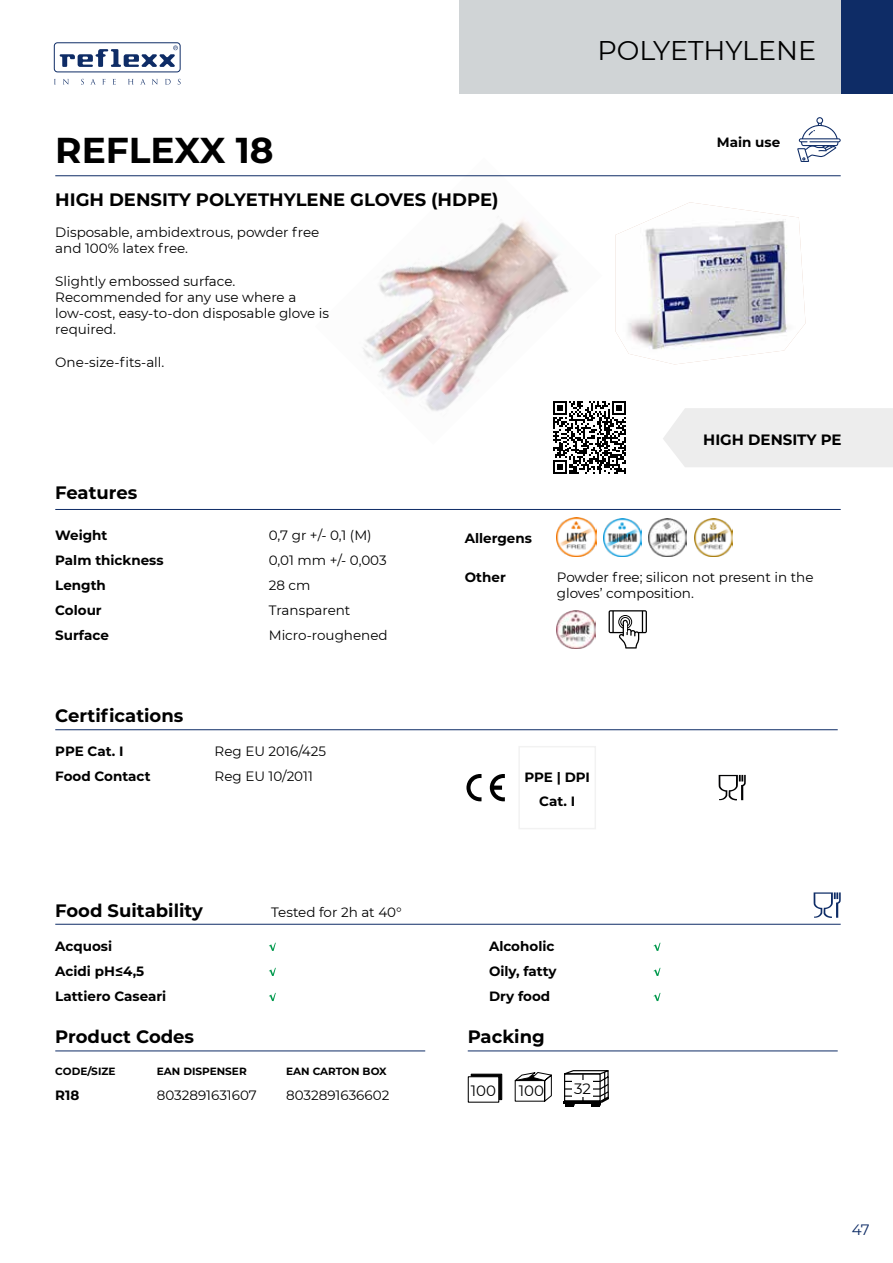
<style>
.page{position:relative;width:893px;height:1263px;background:#fff}
.page>*{position:absolute;margin:0;border:0;box-sizing:border-box;transform-origin:0 0}
.t1{font:700 36px "Montserrat";color:#000}
.t2{font:27px "Montserrat";color:#000}
.t3{font:700 18px "Montserrat";color:#000}
.t4{font:700 15px "Montserrat";color:#000}
.t5{font:15px "Montserrat";color:#000}
.t6{font:15px "Montserrat";color:#0e2c66}
.t7{font:13.5px/16.2px "Montserrat";color:#000}
.t8{font:700 13.5px/24px "Montserrat";color:#000;text-align:center}
.t9{font:700 10.5px "Montserrat";color:#000}
</style>
<div class="page">
<div style="left:663px;top:408px;width:230px;height:59px;background:#ededed"></div>
<div style="left:459px;top:0;width:434px;height:94px;background:#d0d4d6"></div>
<div style="left:842px;top:0;width:51px;height:94px;background:#0e2c66"></div>
<div style="left:54px;top:43px;width:126px;height:29px;border:1px solid #0e2c66;border-radius:3px"></div>
<svg style="left:60px;top:46px;width:118px;height:21px"></svg>
<svg style="left:63px;top:79px;width:6px;height:6px"></svg>
<svg style="left:81px;top:79px;width:3px;height:6px"></svg>
<svg style="left:91px;top:79px;width:4px;height:5px"></svg>
<svg style="left:102px;top:79px;width:3px;height:5px"></svg>
<svg style="left:113px;top:79px;width:3px;height:6px"></svg>
<svg style="left:128px;top:79px;width:6px;height:5px"></svg>
<svg style="left:141px;top:79px;width:4px;height:5px"></svg>
<svg style="left:152px;top:79px;width:6px;height:6px"></svg>
<svg style="left:165px;top:79px;width:6px;height:6px"></svg>
<img style="left:315px;top:176px;width:287px;height:235px">
<hr style="left:55px;top:175px;width:786px;height:1px;background:#0e2c66">
<hr style="left:55px;top:1050px;width:370px;height:1px;background:#0e2c66">
<hr style="left:55px;top:924px;width:786px;height:1px;background:#0e2c66">
<svg style="left:269px;top:943px;width:7px;height:8px"></svg>
<svg style="left:269px;top:968px;width:7px;height:8px"></svg>
<svg style="left:269px;top:993px;width:7px;height:8px"></svg>
<svg style="left:653px;top:942px;width:7px;height:60px"></svg>
<svg style="left:814px;top:892px;width:27px;height:26px"></svg>
<hr style="left:468px;top:1050px;width:370px;height:1px;background:#0e2c66">
<svg style="left:563px;top:1070px;width:46px;height:36px"></svg>
<div style="left:572px;top:1080px;width:21px;height:17px;background:#fff"></div>
<svg style="left:514px;top:1072px;width:38px;height:30px"></svg>
<div style="left:468px;top:1076px;width:31px;height:27px;border:1px solid #000"></div>
<svg style="left:470px;top:1073px;width:33px;height:27px"></svg>
<svg style="left:797px;top:117px;width:44px;height:45px"></svg>
<img style="left:615px;top:202px;width:190px;height:162px">
<hr style="left:55px;top:509px;width:786px;height:1px;background:#0e2c66">
<hr style="left:55px;top:729px;width:783px;height:1px;background:#0e2c66">
<svg style="left:466px;top:774px;width:15px;height:27px"></svg>
<svg style="left:490px;top:774px;width:15px;height:27px"></svg>
<svg style="left:719px;top:775px;width:27px;height:25px"></svg>
<div style="left:518px;top:746px;width:78px;height:83px;border:2px solid #e6e6e5"></div>
<img style="left:557px;top:610px;width:38px;height:38px">
<img style="left:557px;top:517px;width:39px;height:40px">
<img style="left:603px;top:518px;width:38px;height:38px">
<img style="left:649px;top:518px;width:38px;height:38px">
<img style="left:694px;top:518px;width:38px;height:38px">
<svg style="left:553px;top:401px;width:73px;height:73px"></svg>
<svg style="left:609px;top:610px;width:38px;height:38px"></svg>
<h2 class="t2" style="left:597px;top:37px;width:220px">POLYETHYLENE</h2>
<h1 class="t1" style="left:55px;top:133px;width:220px">REFLEXX 18</h1>
<p class="t8" style="left:717px;top:130px;width:65px">Main use</p>
<h3 class="t3" style="left:55px;top:191px;width:445px">HIGH DENSITY POLYETHYLENE GLOVES (HDPE)</h3>
<p class="t7" style="left:55px;top:225px;width:266px">Disposable, ambidextrous, powder free and 100% latex free.</p>
<p class="t7" style="left:55px;top:273px;width:275px">Slightly embossed surface.<br>Recommended for any use where a low-cost, easy-to-don disposable glove is required.</p>
<p class="t7" style="left:55px;top:353px;width:111px">One-size-fits-all.</p>
<h3 class="t3" style="left:55px;top:484px;width:84px">Features</h3>
<p class="t8" style="left:55px;top:523px;width:54px">Weight</p>
<p class="t7" style="left:269px;top:527px;width:104px">0,7 gr +/- 0,1 (M)</p>
<p class="t8" style="left:55px;top:549px;width:110px">Palm thickness</p>
<p class="t7" style="left:269px;top:552px;width:119px">0,01 mm +/- 0,003</p>
<p class="t8" style="left:55px;top:574px;width:52px">Length</p>
<p class="t7" style="left:269px;top:577px;width:43px">28 cm</p>
<p class="t8" style="left:55px;top:599px;width:48px">Colour</p>
<p class="t7" style="left:269px;top:603px;width:83px">Transparent</p>
<p class="t8" style="left:55px;top:624px;width:55px">Surface</p>
<p class="t7" style="left:269px;top:628px;width:120px">Micro-roughened</p>
<p class="t4" style="left:703px;top:432px;width:140px">HIGH DENSITY PE</p>
<p class="t8" style="left:465px;top:527px;width:69px">Allergens</p>
<p class="t8" style="left:465px;top:566px;width:43px">Other</p>
<p class="t7" style="left:557px;top:569px;width:258px">Powder free; silicon not present in the gloves’ composition.</p>
<h3 class="t3" style="left:55px;top:707px;width:130px">Certifications</h3>
<p class="t8" style="left:55px;top:740px;width:70px">PPE Cat. I</p>
<p class="t7" style="left:215px;top:744px;width:113px">Reg EU 2016/425</p>
<p class="t8" style="left:55px;top:765px;width:97px">Food Contact</p>
<p class="t7" style="left:215px;top:769px;width:100px">Reg EU 10/2011</p>
<p class="t8" style="left:524px;top:766px;width:67px">PPE | DPI<br>Cat. I</p>
<h3 class="t3" style="left:55px;top:901px;width:149px">Food Suitability</h3>
<p class="t7" style="left:271px;top:904px;width:132px">Tested for 2h at 40°</p>
<p class="t8" style="left:55px;top:934px;width:58px">Acquosi</p>
<p class="t8" style="left:489px;top:934px;width:67px">Alcoholic</p>
<p class="t8" style="left:55px;top:960px;width:90px">Acidi pH≤4,5</p>
<p class="t8" style="left:489px;top:960px;width:69px">Oily, fatty</p>
<p class="t8" style="left:55px;top:985px;width:112px">Lattiero Caseari</p>
<p class="t8" style="left:489px;top:985px;width:63px">Dry food</p>
<h3 class="t3" style="left:55px;top:1028px;width:140px">Product Codes</h3>
<h3 class="t3" style="left:468px;top:1028px;width:79px">Packing</h3>
<p class="t9" style="left:55px;top:1066px;width:62px">CODE/SIZE</p>
<p class="t9" style="left:157px;top:1066px;width:91px">EAN DISPENSER</p>
<p class="t9" style="left:286px;top:1066px;width:102px">EAN CARTON BOX</p>
<p class="t8" style="left:55px;top:1083px;width:26px">R18</p>
<p class="t7" style="left:157px;top:1087px;width:102px">8032891631607</p>
<p class="t7" style="left:286px;top:1087px;width:105px">8032891636602</p>
<p class="t5" style="left:471px;top:1083px;width:27px">100</p>
<p class="t5" style="left:519px;top:1083px;width:27px">100</p>
<p class="t5" style="left:574px;top:1081px;width:18px">32</p>
<p class="t6" style="left:852px;top:1222px;width:19px">47</p>
</div>
